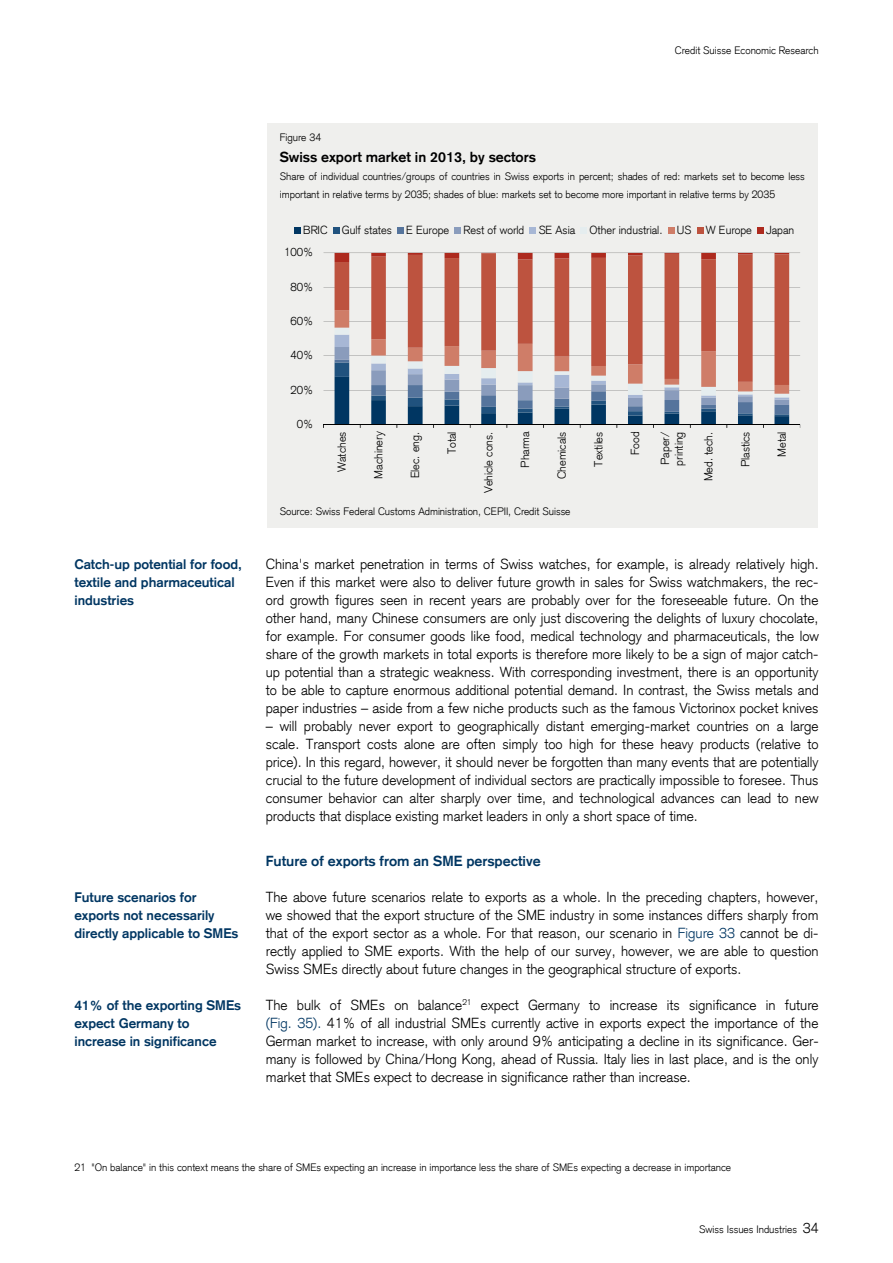
<style>
.page{position:relative;width:893px;height:1263px;background:#fff}
.page>*{position:absolute;margin:0;border:0;box-sizing:border-box;transform-origin:0 0}
.t1{font:300 14.25px/18px "Credit Suisse Type";color:#000;text-align:justify}
.t2{font:300 14.25px "Credit Suisse Type";color:#003662}
.t3{font:300 14.25px "Credit Suisse Type";color:#000}
.t4{font:300 13.5px/18px "Credit Suisse Type";color:#003662}
.t5{font:300 11.4px/13.8px "Credit Suisse Type";color:#000}
.t6{font:300 10.5px/18px "Credit Suisse Type";color:#000}
.s1{color:#003662}
.s2{font-size:14.25px}
</style>
<div class="page">
<div style="left:267px;top:123px;width:13px;height:405px;background:#efefed"></div>
<div style="left:805px;top:123px;width:13px;height:24px;background:#efefed"></div>
<div style="left:280px;top:123px;width:525px;height:24px;background:#efefed"></div>
<div style="left:805px;top:147px;width:13px;height:54px;background:#efefed"></div>
<div style="left:280px;top:147px;width:525px;height:18px;background:#efefed"></div>
<div style="left:280px;top:165px;width:525px;height:18px;background:#efefed"></div>
<div style="left:280px;top:183px;width:525px;height:18px;background:#efefed"></div>
<div style="left:805px;top:201px;width:13px;height:295px;background:#efefed"></div>
<div style="left:280px;top:201px;width:525px;height:295px;background:#efefed"></div>
<div style="left:280px;top:496px;width:538px;height:32px;background:#efefed"></div>
<hr style="left:323px;top:253px;width:477px;height:1px;background:#000">
<hr style="left:323px;top:287px;width:477px;height:1px;background:#000">
<hr style="left:323px;top:321px;width:477px;height:1px;background:#000">
<hr style="left:323px;top:356px;width:477px;height:1px;background:#000">
<hr style="left:323px;top:390px;width:477px;height:1px;background:#000">
<svg style="left:335px;top:262px;width:454px;height:48px"></svg>
<svg style="left:335px;top:253px;width:454px;height:9px"></svg>
<hr style="left:323px;top:424px;width:477px;height:1px;background:#000">
<svg style="left:335px;top:310px;width:454px;height:118px"></svg>
<div style="left:294px;top:228px;width:7px;height:6px;background:#003662"></div>
<svg style="left:333px;top:228px;width:6px;height:6px"></svg>
<svg style="left:397px;top:228px;width:6px;height:6px"></svg>
<div style="left:454px;top:228px;width:7px;height:6px;background:#8a9cbc"></div>
<svg style="left:530px;top:228px;width:6px;height:6px"></svg>
<svg style="left:668px;top:228px;width:6px;height:6px"></svg>
<svg style="left:697px;top:228px;width:6px;height:6px"></svg>
<svg style="left:757px;top:228px;width:6px;height:6px"></svg>
<p class="t6" style="left:675px;top:41px;width:145px">Credit Suisse Economic Research</p>
<p class="t6" style="left:280px;top:128px;width:43px">Figure 34</p>
<p class="t3" style="left:280px;top:148px;width:258px">Swiss export market in 2013, by sectors</p>
<p class="t6" style="left:280px;top:167px;width:527px">Share of individual countries/groups of countries in Swiss exports in percent; shades of red: markets set to become less important in relative terms by 2035; shades of blue: markets set to become more important in relative terms by 2035</p>
<p class="t5" style="left:303px;top:223px;width:26px">BRIC</p>
<p class="t5" style="left:342px;top:223px;width:51px">Gulf states</p>
<p class="t5" style="left:406px;top:223px;width:44px">E Europe</p>
<p class="t5" style="left:463px;top:223px;width:62px">Rest of world</p>
<p class="t5" style="left:539px;top:223px;width:215px">SE Asia Other industrial. US W Europe</p>
<p class="t5" style="left:766px;top:223px;width:29px">Japan</p>
<p class="t5" style="left:284px;top:246px;width:31px">100%</p>
<p class="t5" style="left:291px;top:280px;width:24px">80%</p>
<p class="t5" style="left:291px;top:314px;width:24px">60%</p>
<p class="t5" style="left:291px;top:348px;width:24px">40%</p>
<p class="t5" style="left:291px;top:383px;width:24px">20%</p>
<p class="t5" style="left:297px;top:417px;width:18px">0%</p>
<p class="t5" style="left:335px;top:472px;width:42px;rotate:-90deg">Watches</p>
<p class="t5" style="left:372px;top:479px;width:49px;rotate:-90deg">Machinery</p>
<p class="t5" style="left:408px;top:478px;width:48px;rotate:-90deg">Elec. eng.</p>
<p class="t5" style="left:445px;top:454px;width:24px;rotate:-90deg">Total</p>
<p class="t5" style="left:482px;top:493px;width:63px;rotate:-90deg">Vehicle cons.</p>
<p class="t5" style="left:518px;top:468px;width:38px;rotate:-90deg">Pharma</p>
<p class="t5" style="left:555px;top:479px;width:49px;rotate:-90deg">Chemicals</p>
<p class="t5" style="left:592px;top:466px;width:36px;rotate:-90deg">Textiles</p>
<p class="t5" style="left:628px;top:455px;width:25px;rotate:-90deg">Food</p>
<p class="t5" style="left:658px;top:465px;width:35px;rotate:-90deg">Paper/ printing</p>
<p class="t5" style="left:702px;top:481px;width:51px;rotate:-90deg">Med. tech.</p>
<p class="t5" style="left:738px;top:467px;width:37px;rotate:-90deg">Plastics</p>
<p class="t5" style="left:775px;top:457px;width:27px;rotate:-90deg">Metal</p>
<p class="t4" style="left:74px;top:556px;width:169px">Catch-up potential for food, textile and pharmaceutical industries</p>
<p class="t4" style="left:74px;top:889px;width:165px">Future scenarios for exports not necessarily directly applicable to SMEs</p>
<p class="t4" style="left:74px;top:997px;width:168px">41% of the exporting SMEs expect Germany to increase in significance</p>
<p class="t6" style="left:280px;top:502px;width:292px">Source: Swiss Federal Customs Administration, CEPII, Credit Suisse</p>
<p class="t1" style="left:266px;top:555px;width:555px">China's market penetration in terms of Swiss watches, for example, is already relatively high.<br>Even if this market were also to deliver future growth in sales for Swiss watchmakers, the rec&shy;ord growth figures seen in recent years are probably over for the foreseeable future. On the other hand, many Chinese consumers are only just discovering the delights of luxury chocolate, for example. For consumer goods like food, medical technology and pharmaceuticals, the low share of the growth markets in total exports is therefore more likely to be a sign of major catch&shy;up potential than a strategic weakness. With corresponding investment, there is an opportunity to be able to capture enormous additional potential demand. In contrast, the Swiss metals and paper industries – aside from a few niche products such as the famous Victorinox pocket knives</p>
<p class="t1" style="left:266px;top:717px;width:554px">– will probably never export to geographically distant emerging-market countries on a large scale. Transport costs alone are often simply too high for these heavy products (relative to price). In this regard, however, it should never be forgotten than many events that are potentially crucial to the future development of individual sectors are practically impossible to foresee. Thus consumer behavior can alter sharply over time, and technological advances can lead to new products that displace existing market leaders in only a short space of time.</p>
<p class="t2" style="left:266px;top:853px;width:276px">Future of exports from an SME perspective</p>
<p class="t1" style="left:266px;top:888px;width:554px">The above future scenarios relate to exports as a whole. In the preceding chapters, however, we showed that the export structure of the SME industry in some instances differs sharply from that of the export sector as a whole. For that reason, our scenario in <span class="s1">Figure 33</span> cannot be di&shy;rectly applied to SME exports. With the help of our survey, however, we are able to question Swiss SMEs directly about future changes in the geographical structure of exports.</p>
<p class="t1" style="left:266px;top:996px;width:554px">The bulk of SMEs on balance<sup>21</sup> expect Germany to increase its significance in future <span class="s1">(Fig. 35).</span> 41% of all industrial SMEs currently active in exports expect the importance of the German market to increase, with only around 9% anticipating a decline in its significance. Ger&shy;many is followed by China/Hong Kong, ahead of Russia. Italy lies in last place, and is the only market that SMEs expect to decrease in significance rather than increase.</p>
<p class="t6" style="left:74px;top:1158px;width:658px">21 "On balance" in this context means the share of SMEs expecting an increase in importance less the share of SMEs expecting a decrease in importance</p>
<p class="t6" style="left:699px;top:1221px;width:121px">Swiss Issues Industries <span class="s2">34</span></p>
</div>
